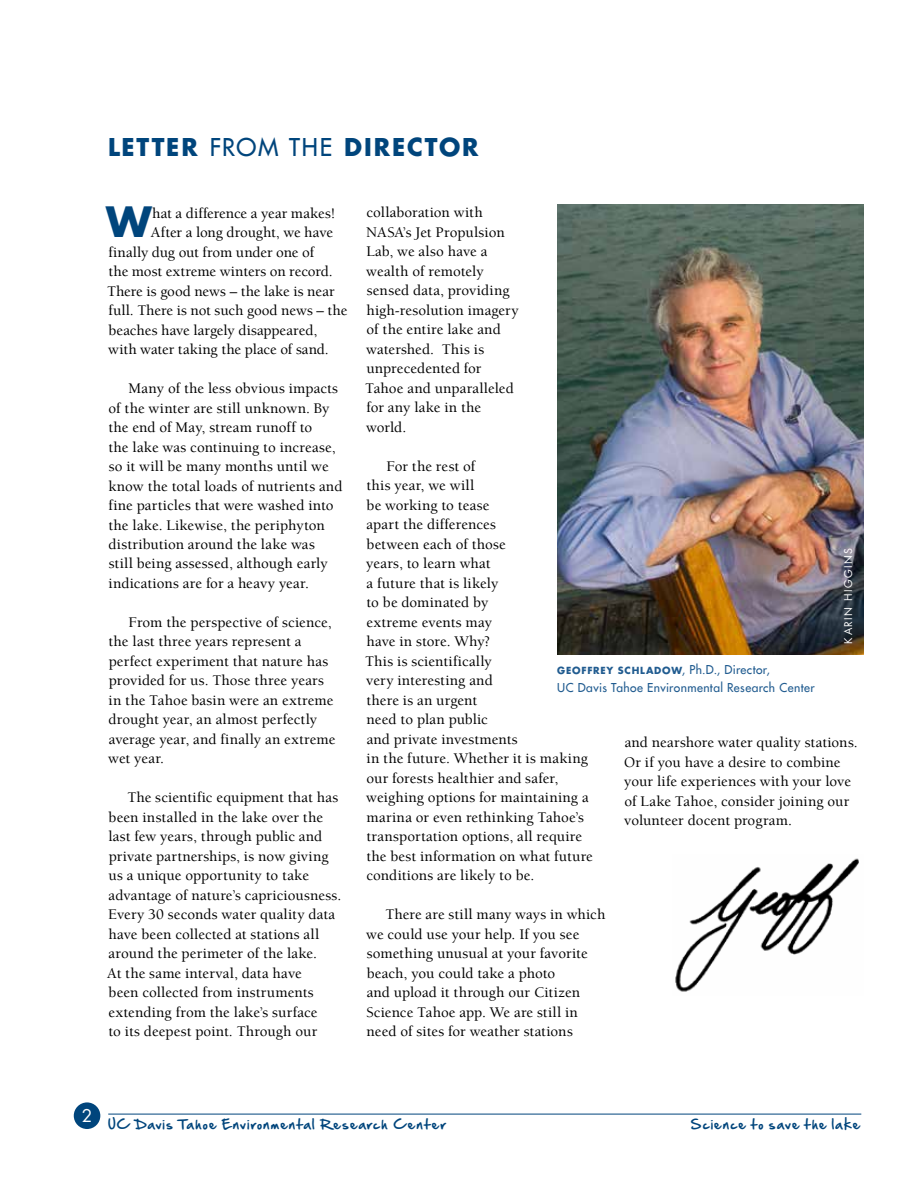
<style>
.page{position:relative;width:918px;height:1188px;background:#fff}
.page>*{position:absolute;margin:0;border:0;box-sizing:border-box;transform-origin:0 0}
.t1{font:700 40.8px "Futura UC Davis";color:#00457c}
.t2{font:700 24px "Futura UC Davis";letter-spacing:.075em;color:#00457c}
.t3{font:500 15px/19.5px "Berkeley UC Davis";letter-spacing:.005em;color:#000}
.t4{font:12px "Hand Of Sean";letter-spacing:.1em;color:#00457c}
.t5{font:500 12px "Futura UC Davis";letter-spacing:.035em;color:#215c90}
.t6{font:10.5px "Futura UC Davis";letter-spacing:.135em;color:#fff}
.t7{font:700 9.6px "Futura UC Davis";letter-spacing:.08em;color:#215c90}
.s1{font-weight:500}
.s2{font-weight:500;font-size:12px}
</style>
<div class="page">
<div style="left:74px;top:1102px;width:26px;height:27px;background:#00457c;border-radius:50%"></div>
<hr style="left:108px;top:1114px;width:753px;height:1px;background:#00457c">
<img style="left:675px;top:858px;width:184px;height:134px">
<img style="left:557px;top:204px;width:307px;height:451px">
<h2 class="t2" style="left:108px;top:131px;width:372px">LETTER <span class="s1">FROM THE</span> DIRECTOR</h2>
<h1 class="t1" style="left:106px;top:195px;width:47px">W</h1>
<p class="t3" style="left:152px;top:203px;width:185px">hat a difference a year makes!</p>
<p class="t3" style="left:151px;top:222px;width:184px">After a long drought, we have</p>
<p class="t3" style="left:109px;top:242px;width:207px">finally dug out from under one of</p>
<p class="t3" style="left:109px;top:261px;width:226px">the most extreme winters on record.</p>
<p class="t3" style="left:107px;top:281px;width:229px">There is good news – the lake is near</p>
<p class="t3" style="left:109px;top:300px;width:240px">full. There is not such good news – the</p>
<p class="t3" style="left:109px;top:320px;width:210px">beaches have largely disappeared,</p>
<p class="t3" style="left:108px;top:339px;width:222px">with water taking the place of sand.</p>
<p class="t3" style="left:108px;top:378px;width:235px;text-indent:20px">Many of the less obvious impacts of the winter are still unknown. By the end of May, stream runoff to<br>the lake was continuing to increase, so it will be many months until we know the total loads of nutrients and fine particles that were washed into the lake. Likewise, the periphyton distribution around the lake was still being assessed, although early indications are for a heavy year.</p>
<p class="t3" style="left:108px;top:612px;width:229px;text-indent:20px">From the perspective of science, the last three years represent a perfect experiment that nature has provided for us. Those three years in the Tahoe basin were an extreme drought year, an almost perfectly average year, and finally an extreme wet year.</p>
<p class="t3" style="left:107px;top:788px;width:236px;text-indent:20px">The scientific equipment that has been installed in the lake over the last few years, through public and private partnerships, is now giving us a unique opportunity to take advantage of nature’s capriciousness.<br>Every 30 seconds water quality data have been collected at stations all around the perimeter of the lake.<br>At the same interval, data have<br>been collected from instruments extending from the lake’s surface<br>to its deepest point. Through our</p>
<p class="t3" style="left:365px;top:203px;width:155px">collaboration with<br>NASA’s Jet Propulsion<br>Lab, we also have a wealth of remotely sensed data, providing high-resolution imagery of the entire lake and watershed. This is unprecedented for<br>Tahoe and unparalleled for any lake in the world.</p>
<p class="t3" style="left:365px;top:456px;width:229px;text-indent:21px">For the rest of<br>this year, we will<br>be working to tease<br>apart the differences<br>between each of those<br>years, to learn what<br>a future that is likely<br>to be dominated by<br>extreme events may<br>have in store. Why?<br>This is scientifically<br>very interesting and<br>there is an urgent<br>need to plan public<br>and private investments<br>in the future. Whether it is making our forests healthier and safer, weighing options for maintaining a marina or even rethinking Tahoe’s transportation options, all require the best information on what future conditions are likely to be.</p>
<p class="t3" style="left:366px;top:905px;width:241px;text-indent:19px">There are still many ways in which we could use your help. If you see something unusual at your favorite beach, you could take a photo<br>and upload it through our Citizen<br>Science Tahoe app. We are still in need of sites for weather stations</p>
<p class="t6" style="left:841px;top:644px;width:97px;rotate:-90deg">KARIN HIGGINS</p>
<p class="t7" style="left:557px;top:664px;width:214px">GEOFFREY SCHLADOW<span class="s2">, Ph.D., Director,</span></p>
<p class="t5" style="left:557px;top:680px;width:259px">UC Davis Tahoe Environmental Research Center</p>
<p class="t3" style="left:624px;top:732px;width:235px">and nearshore water quality stations.<br>Or if you have a desire to combine your life experiences with your love of Lake Tahoe, consider joining our volunteer docent program.</p>
<p class="t4" style="left:82px;top:1114px;width:366px"><sup>2</sup> UC Davis Tahoe Environmental Research Center</p>
<p class="t4" style="left:691px;top:1114px;width:170px">Science to save the lake</p>
</div>
